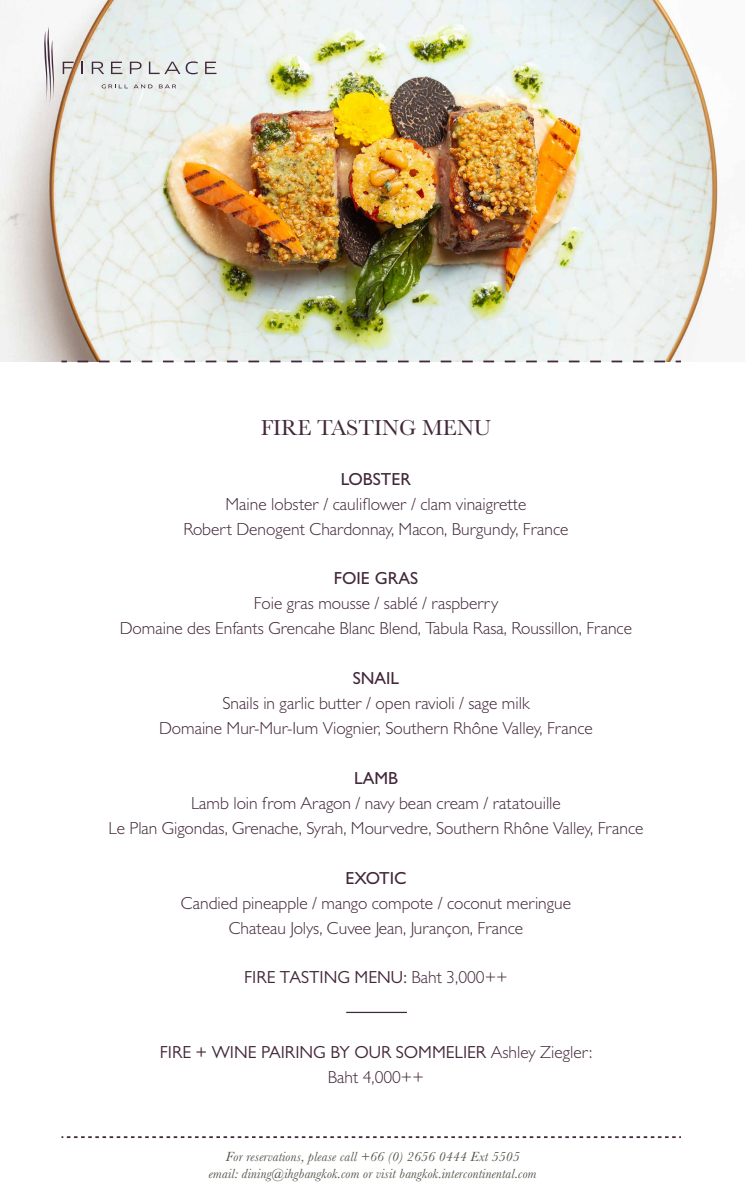
<style>
.page{position:relative;width:745px;height:1204px;background:#fff}
.page>*{position:absolute;margin:0;border:0;box-sizing:border-box;transform-origin:0 0}
.t1{font:22.5px "Baskerville MT Std";color:#43273a}
.t2{font:300 17.5px/24.9px "Gill Sans MT Pro";color:#43273a;text-align:center}
.t3{font:17.5px/24.9px "Gill Sans MT Pro";color:#43273a;text-align:center}
.t4{font:500 17.5px "Gill Sans MT Pro";color:#43273a}
.t5{font:italic 13.75px/16.5px "Baskerville MT Std";letter-spacing:.01em;color:#525149;text-align:center}
.s1{font-weight:300}
</style>
<div class="page">
<img style="left:0;top:0;width:720px;height:361px">
<svg style="left:63px;top:62px;width:11px;height:12px"></svg>
<svg style="left:81px;top:62px;width:2px;height:12px"></svg>
<svg style="left:92px;top:62px;width:12px;height:12px"></svg>
<svg style="left:111px;top:62px;width:11px;height:12px"></svg>
<svg style="left:130px;top:62px;width:11px;height:12px"></svg>
<svg style="left:149px;top:61px;width:49px;height:13px"></svg>
<svg style="left:205px;top:62px;width:11px;height:12px"></svg>
<svg style="left:41px;top:27px;width:15px;height:80px"></svg>
<svg style="left:102px;top:84px;width:50px;height:4px"></svg>
<svg style="left:159px;top:84px;width:17px;height:4px"></svg>
<svg style="left:61px;top:360px;width:6px;height:2px"></svg>
<svg style="left:77px;top:360px;width:592px;height:2px"></svg>
<svg style="left:61px;top:1136px;width:619px;height:1px"></svg>
<hr style="left:346px;top:1011px;width:60px;height:1px;background:#43273a">
<p class="t1" style="left:260px;top:414px;width:232px">FIRE TASTING MENU</p>
<p class="t4" style="left:340px;top:468px;width:72px">LOBSTER</p>
<p class="t2" style="left:183px;top:491px;width:386px">Maine lobster / cauliflower / clam vinaigrette<br>Robert Denogent Chardonnay, Macon, Burgundy, France</p>
<p class="t4" style="left:333px;top:568px;width:86px">FOIE GRAS</p>
<p class="t2" style="left:120px;top:590px;width:513px">Foie gras mousse / sablé / raspberry<br>Domaine des Enfants Grencahe Blanc Blend, Tabula Rasa, Roussillon, France</p>
<p class="t4" style="left:352px;top:667px;width:48px">SNAIL</p>
<p class="t2" style="left:159px;top:690px;width:435px">Snails in garlic butter / open ravioli / sage milk<br>Domaine Mur-Mur-Ium Viognier, Southern Rhône Valley, France</p>
<p class="t4" style="left:354px;top:767px;width:45px">LAMB</p>
<p class="t2" style="left:108px;top:790px;width:536px">Lamb loin from Aragon / navy bean cream / ratatouille<br>Le Plan Gigondas, Grenache, Syrah, Mourvedre, Southern Rhône Valley, France</p>
<p class="t4" style="left:345px;top:867px;width:62px">EXOTIC</p>
<p class="t2" style="left:181px;top:889px;width:391px">Candied pineapple / mango compote / coconut meringue<br>Chateau Jolys, Cuvee Jean, Jurançon, France</p>
<p class="t3" style="left:244px;top:964px;width:265px">FIRE TASTING MENU: <span class="s1">Baht 3,000++</span></p>
<p class="t3" style="left:160px;top:1039px;width:433px">FIRE + WINE PAIRING BY OUR SOMMELIER <span class="s1">Ashley Ziegler:<br>Baht 4,000++</span></p>
<p class="t5" style="left:208px;top:1148px;width:329px">For reservations, please call +66 (0) 2656 0444 Ext 5505<br>email: dining@ihgbangkok.com or visit bangkok.intercontinental.com</p>
</div>
